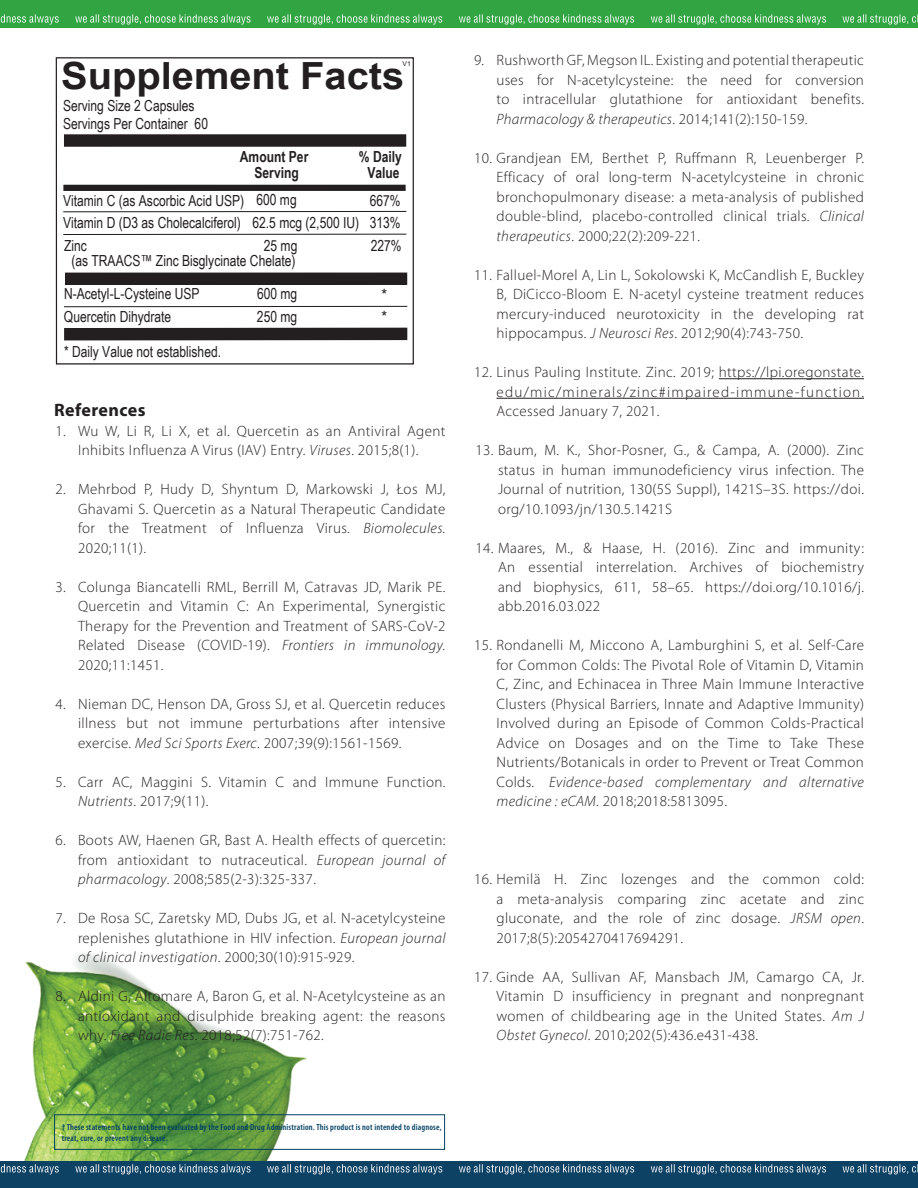
<style>
.page{position:relative;width:918px;height:1188px;background:#fff}
.page>*{position:absolute;margin:0;border:0;box-sizing:border-box;transform-origin:0 0}
.t1{font:700 37.5px "Arial";color:#231f20;scale:1.06 1}
.t2{font:700 18px "Myriad Pro";letter-spacing:.025em;color:#231f20}
.t3{font:15.3px/22.4px "Arial Narrow";color:#231f20;text-align:justify}
.t4{font:700 15.3px/16px "Arial Narrow";color:#231f20;text-align:center}
.t5{font:15.3px/22px "Arial";color:#231f20}
.t6{font:300 15px/19.5px "Myriad Pro";letter-spacing:.025em;color:#231f20;text-align:justify}
.t7{font:600 condensed 8.85px/10.6px "Myriad Pro";letter-spacing:.02em;color:#034163}
.t8{font:6.6px "Arial";color:#231f20}
.s1{font-style:italic}
</style>
<div class="page">
<img style="left:24px;top:953px;width:284px;height:208px">
<div style="left:0;top:0;width:918px;height:28px;background:#32a543"></div>
<svg style="left:651px;top:14px;width:267px;height:11px"></svg>
<svg style="left:0;top:14px;width:634px;height:11px"></svg>
<div style="left:0;top:1161px;width:918px;height:27px;background:#0d4265"></div>
<svg style="left:651px;top:1164px;width:267px;height:10px"></svg>
<svg style="left:0;top:1164px;width:634px;height:10px"></svg>
<div style="left:54px;top:1114px;width:391px;height:36px;border:1px solid #034163"></div>
<hr style="left:719px;top:378px;width:145px;height:1px;background:#231f20">
<hr style="left:496px;top:398px;width:368px;height:1px;background:#231f20">
<div style="left:56px;top:57px;width:358px;height:308px;border:1px solid #231f20"></div>
<div style="left:64px;top:134px;width:342px;height:13px;background:#231f20"></div>
<div style="left:63px;top:185px;width:343px;height:6px;background:#231f20"></div>
<div style="left:64px;top:328px;width:343px;height:12px;background:#231f20"></div>
<hr style="left:64px;top:306px;width:343px;height:1px;background:#231f20">
<hr style="left:63px;top:211px;width:343px;height:1px;background:#231f20">
<div style="left:65px;top:273px;width:342px;height:12px;background:#231f20"></div>
<hr style="left:63px;top:234px;width:343px;height:1px;background:#231f20">
<p class="t8" style="left:403px;top:59px;width:10px">V1</p>
<h1 class="t1" style="left:61px;top:49px;width:325px">Supplement Facts</h1>
<p class="t3" style="left:63px;top:94px;width:133px">Serving Size 2 Capsules</p>
<p class="t3" style="left:63px;top:112px;width:147px">Servings Per Container 60</p>
<p class="t4" style="left:359px;top:148px;width:44px">% Daily<br>Value</p>
<p class="t4" style="left:240px;top:148px;width:70px">Amount Per<br>Serving</p>
<p class="t3" style="left:63px;top:189px;width:183px">Vitamin C (as Ascorbic Acid USP)</p>
<p class="t3" style="left:256px;top:188px;width:42px">600 mg</p>
<p class="t3" style="left:63px;top:189px;width:339px;text-indent:307px">667% Vitamin D (D3 as Cholecalciferol) 62.5 mcg (2,500 IU) 313% Zinc</p>
<p class="t3" style="left:71px;top:249px;width:226px">(as TRAACS™ Zinc Bisglycinate Chelate)</p>
<p class="t3" style="left:264px;top:234px;width:35px">25 mg</p>
<p class="t3" style="left:371px;top:234px;width:32px">227%</p>
<p class="t3" style="left:64px;top:282px;width:137px">N-Acetyl-L-Cysteine USP</p>
<p class="t3" style="left:257px;top:282px;width:42px">600 mg</p>
<p class="t5" style="left:381px;top:283px;width:7px">* *</p>
<p class="t3" style="left:257px;top:305px;width:42px">250 mg</p>
<p class="t3" style="left:64px;top:305px;width:109px">Quercetin Dihydrate</p>
<p class="t3" style="left:64px;top:339px;width:159px">* Daily Value not established.</p>
<p class="t2" style="left:54px;top:398px;width:93px">References</p>
<p class="t6" style="left:56px;top:421px;width:391px;text-align:center">1. Wu W, Li R, Li X, et al. Quercetin as an Antiviral Agent<br>Inhibits Influenza A Virus (IAV) Entry. <span class="s1">Viruses</span>. 2015;8(1).</p>
<p class="t6" style="left:78px;top:479px;width:369px;text-indent:-22px">2. Mehrbod P, Hudy D, Shyntum D, Markowski J, Łos MJ, Ghavami S. Quercetin as a Natural Therapeutic Candidate for the Treatment of Influenza Virus. <span class="s1">Biomolecules.<br></span>2020;11(1).</p>
<p class="t6" style="left:78px;top:577px;width:369px;text-indent:-22px">3. Colunga Biancatelli RML, Berrill M, Catravas JD, Marik PE.<br>Quercetin and Vitamin C: An Experimental, Synergistic Therapy for the Prevention and Treatment of SARS-CoV-2<br>Related Disease (COVID-19). <span class="s1">Frontiers in immunology.<br></span>2020;11:1451.</p>
<p class="t6" style="left:78px;top:694px;width:369px;text-indent:-22px">4. Nieman DC, Henson DA, Gross SJ, et al. Quercetin reduces illness but not immune perturbations after intensive exercise. <span class="s1">Med Sci Sports Exerc</span>. 2007;39(9):1561-1569.</p>
<p class="t6" style="left:78px;top:772px;width:369px;text-indent:-22px">5. Carr AC, Maggini S. Vitamin C and Immune Function.<br><span class="s1">Nutrients</span>. 2017;9(11).</p>
<p class="t6" style="left:78px;top:830px;width:369px;text-indent:-22px">6. Boots AW, Haenen GR, Bast A. Health effects of quercetin: from antioxidant to nutraceutical. <span class="s1">European journal of pharmacology</span>. 2008;585(2-3):325-337.</p>
<p class="t6" style="left:78px;top:908px;width:369px;text-indent:-22px">7. De Rosa SC, Zaretsky MD, Dubs JG, et al. N-acetylcysteine replenishes glutathione in HIV infection. <span class="s1">European journal of clinical investigation</span>. 2000;30(10):915-929.</p>
<p class="t6" style="left:78px;top:986px;width:369px;text-indent:-22px">8. Aldini G, Altomare A, Baron G, et al. N-Acetylcysteine as an antioxidant and disulphide breaking agent: the reasons why. <span class="s1">Free Radic Res</span>. 2018;52(7):751-762.</p>
<p class="t6" style="left:496px;top:50px;width:369px;text-indent:-22px">9. Rushworth GF, Megson IL. Existing and potential therapeutic uses for N-acetylcysteine: the need for conversion to intracellular glutathione for antioxidant benefits.<br><span class="s1">Pharmacology &amp; therapeutics</span>. 2014;141(2):150-159.</p>
<p class="t6" style="left:496px;top:148px;width:369px;text-indent:-22px">10. Grandjean EM, Berthet P, Ruffmann R, Leuenberger P.<br>Efficacy of oral long-term N-acetylcysteine in chronic bronchopulmonary disease: a meta-analysis of published double-blind, placebo-controlled clinical trials. <span class="s1">Clinical therapeutics</span>. 2000;22(2):209-221.</p>
<p class="t6" style="left:496px;top:265px;width:369px;text-indent:-22px">11. Falluel-Morel A, Lin L, Sokolowski K, McCandlish E, Buckley B, DiCicco-Bloom E. N-acetyl cysteine treatment reduces mercury-induced neurotoxicity in the developing rat hippocampus. <span class="s1">J Neurosci Res</span>. 2012;90(4):743-750.</p>
<p class="t6" style="left:496px;top:362px;width:369px;text-indent:-22px">12. Linus Pauling Institute. Zinc. 2019; https://lpi.oregonstate. edu/mic/minerals/zinc#impaired-immune-function.<br>Accessed January 7, 2021.</p>
<p class="t6" style="left:498px;top:440px;width:368px;text-indent:-22px">13. Baum, M. K., Shor-Posner, G., &amp; Campa, A. (2000). Zinc status in human immunodeficiency virus infection. The Journal of nutrition, 130(5S Suppl), 1421S–3S. https://doi. org/10.1093/jn/130.5.1421S</p>
<p class="t6" style="left:498px;top:538px;width:367px;text-indent:-22px">14. Maares, M., &amp; Haase, H. (2016). Zinc and immunity:<br>An essential interrelation. Archives of biochemistry and biophysics, 611, 58–65. https://doi.org/10.1016/j. abb.2016.03.022</p>
<p class="t6" style="left:496px;top:635px;width:369px;text-indent:-22px">15. Rondanelli M, Miccono A, Lamburghini S, et al. Self-Care for Common Colds: The Pivotal Role of Vitamin D, Vitamin C, Zinc, and Echinacea in Three Main Immune Interactive Clusters (Physical Barriers, Innate and Adaptive Immunity)<br>Involved during an Episode of Common Colds-Practical Advice on Dosages and on the Time to Take These Nutrients/Botanicals in order to Prevent or Treat Common Colds. <span class="s1">Evidence-based complementary and alternative medicine : eCAM</span>. 2018;2018:5813095.</p>
<p class="t6" style="left:496px;top:869px;width:369px;text-indent:-22px">16. Hemilä H. Zinc lozenges and the common cold: a meta-analysis comparing zinc acetate and zinc gluconate, and the role of zinc dosage. <span class="s1">JRSM open</span>.<br>2017;8(5):2054270417694291.</p>
<p class="t6" style="left:496px;top:967px;width:369px;text-indent:-22px">17. Ginde AA, Sullivan AF, Mansbach JM, Camargo CA, Jr.<br>Vitamin D insufficiency in pregnant and nonpregnant women of childbearing age in the United States. <span class="s1">Am J Obstet Gynecol</span>. 2010;202(5):436.e431-438.</p>
<p class="t7" style="left:62px;top:1122px;width:381px">† These statements have not been evaluated by the Food and Drug Administration. This product is not intended to diagnose, treat, cure, or prevent any disease.</p>
</div>
